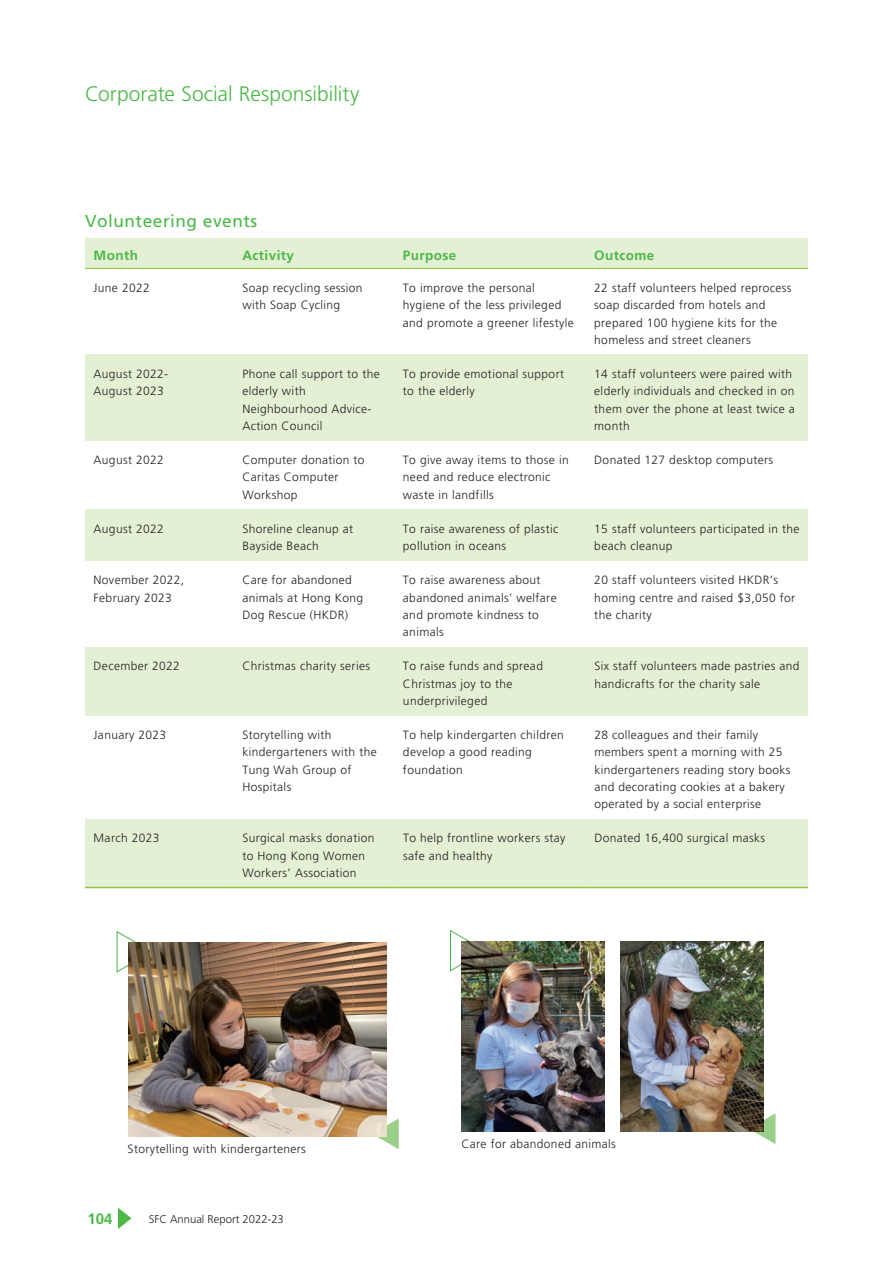
<style>
.page{position:relative;width:893px;height:1263px;background:#fff}
.page>*{position:absolute;margin:0;border:0;box-sizing:border-box;transform-origin:0 0}
.t1{font:300 21px "Frutiger LT Std";color:#4cb848}
.t2{font:17.25px "Frutiger LT Std";letter-spacing:.03em;color:#4cb848}
.t3{font:700 15px "Frutiger LT Std";color:#4cb848}
.t4{font:700 13.5px "Frutiger LT Std";letter-spacing:.03em;color:#4cb848}
.t5{font:300 12px/17.2px "Frutiger LT Std";letter-spacing:.03em;color:#231f20}
.t6{font:300 11.25px "Frutiger LT Std";color:#231f20}
</style>
<div class="page">
<svg style="left:118px;top:1208px;width:14px;height:21px"></svg>
<div style="left:85px;top:238px;width:149px;height:30px;background:#e4f0d4"></div>
<div style="left:234px;top:238px;width:160px;height:30px;background:#e4f0d4"></div>
<div style="left:394px;top:238px;width:192px;height:30px;background:#e4f0d4"></div>
<div style="left:586px;top:238px;width:222px;height:30px;background:#e4f0d4"></div>
<div style="left:85px;top:354px;width:149px;height:86px;background:#e4f0d4"></div>
<div style="left:234px;top:354px;width:160px;height:86px;background:#e4f0d4"></div>
<div style="left:394px;top:354px;width:192px;height:86px;background:#e4f0d4"></div>
<div style="left:586px;top:354px;width:222px;height:86px;background:#e4f0d4"></div>
<div style="left:85px;top:509px;width:149px;height:52px;background:#e4f0d4"></div>
<div style="left:234px;top:509px;width:160px;height:52px;background:#e4f0d4"></div>
<div style="left:394px;top:509px;width:192px;height:52px;background:#e4f0d4"></div>
<div style="left:586px;top:509px;width:222px;height:52px;background:#e4f0d4"></div>
<div style="left:85px;top:647px;width:149px;height:68px;background:#e4f0d4"></div>
<div style="left:234px;top:647px;width:160px;height:68px;background:#e4f0d4"></div>
<div style="left:394px;top:647px;width:192px;height:68px;background:#e4f0d4"></div>
<div style="left:586px;top:647px;width:222px;height:68px;background:#e4f0d4"></div>
<div style="left:85px;top:819px;width:149px;height:68px;background:#e4f0d4"></div>
<div style="left:234px;top:819px;width:160px;height:68px;background:#e4f0d4"></div>
<div style="left:394px;top:819px;width:192px;height:68px;background:#e4f0d4"></div>
<div style="left:586px;top:819px;width:222px;height:68px;background:#e4f0d4"></div>
<hr style="left:85px;top:268px;width:149px;height:1px;background:#8bc63e">
<hr style="left:234px;top:268px;width:160px;height:1px;background:#8bc63e">
<hr style="left:394px;top:268px;width:192px;height:1px;background:#8bc63e">
<hr style="left:586px;top:268px;width:222px;height:1px;background:#8bc63e">
<hr style="left:85px;top:887px;width:149px;height:1px;background:#8bc63e">
<hr style="left:234px;top:887px;width:160px;height:1px;background:#8bc63e">
<hr style="left:394px;top:887px;width:192px;height:1px;background:#8bc63e">
<hr style="left:586px;top:887px;width:222px;height:1px;background:#8bc63e">
<svg style="left:116px;top:931px;width:20px;height:42px"></svg>
<svg style="left:372px;top:1118px;width:27px;height:31px"></svg>
<img style="left:128px;top:942px;width:259px;height:194px">
<svg style="left:450px;top:930px;width:19px;height:42px"></svg>
<svg style="left:749px;top:1114px;width:26px;height:30px"></svg>
<img style="left:461px;top:941px;width:143px;height:190px">
<img style="left:621px;top:941px;width:143px;height:190px">
<h1 class="t1" style="left:85px;top:82px;width:276px">Corporate Social Responsibility</h1>
<p class="t2" style="left:85px;top:211px;width:174px">Volunteering events</p>
<p class="t4" style="left:94px;top:247px;width:46px">Month</p>
<p class="t4" style="left:242px;top:247px;width:53px">Activity</p>
<p class="t4" style="left:403px;top:247px;width:55px">Purpose</p>
<p class="t4" style="left:594px;top:247px;width:62px">Outcome</p>
<p class="t5" style="left:94px;top:279px;width:58px">June 2022</p>
<p class="t5" style="left:242px;top:279px;width:122px">Soap recycling session</p>
<p class="t5" style="left:403px;top:279px;width:133px">To improve the personal</p>
<p class="t5" style="left:594px;top:279px;width:199px">22 staff volunteers helped reprocess</p>
<p class="t5" style="left:242px;top:297px;width:99px">with Soap Cycling</p>
<p class="t5" style="left:403px;top:297px;width:160px">hygiene of the less privileged</p>
<p class="t5" style="left:594px;top:297px;width:173px">soap discarded from hotels and</p>
<p class="t5" style="left:403px;top:314px;width:172px">and promote a greener lifestyle</p>
<p class="t5" style="left:594px;top:314px;width:184px">prepared 100 hygiene kits for the homeless and street cleaners</p>
<p class="t5" style="left:94px;top:365px;width:76px">August 2022-</p>
<p class="t5" style="left:242px;top:365px;width:139px">Phone call support to the</p>
<p class="t5" style="left:403px;top:365px;width:163px">To provide emotional support</p>
<p class="t5" style="left:594px;top:365px;width:199px">14 staff volunteers were paired with</p>
<p class="t5" style="left:94px;top:383px;width:72px">August 2023</p>
<p class="t5" style="left:242px;top:383px;width:65px">elderly with</p>
<p class="t5" style="left:403px;top:383px;width:74px">to the elderly</p>
<p class="t5" style="left:594px;top:383px;width:202px">elderly individuals and checked in on</p>
<p class="t5" style="left:242px;top:400px;width:131px">Neighbourhood Advice-</p>
<p class="t5" style="left:594px;top:400px;width:202px">them over the phone at least twice a</p>
<p class="t5" style="left:242px;top:417px;width:82px">Action Council</p>
<p class="t5" style="left:594px;top:417px;width:37px">month</p>
<p class="t5" style="left:94px;top:451px;width:72px">August 2022</p>
<p class="t5" style="left:242px;top:451px;width:124px">Computer donation to</p>
<p class="t5" style="left:403px;top:451px;width:167px">To give away items to those in</p>
<p class="t5" style="left:594px;top:451px;width:180px">Donated 127 desktop computers</p>
<p class="t5" style="left:242px;top:469px;width:98px">Caritas Computer</p>
<p class="t5" style="left:403px;top:469px;width:149px">need and reduce electronic</p>
<p class="t5" style="left:242px;top:486px;width:57px">Workshop</p>
<p class="t5" style="left:403px;top:486px;width:92px">waste in landfills</p>
<p class="t5" style="left:94px;top:520px;width:72px">August 2022</p>
<p class="t5" style="left:242px;top:520px;width:112px">Shoreline cleanup at</p>
<p class="t5" style="left:403px;top:520px;width:157px">To raise awareness of plastic</p>
<p class="t5" style="left:594px;top:520px;width:207px">15 staff volunteers participated in the</p>
<p class="t5" style="left:242px;top:537px;width:78px">Bayside Beach</p>
<p class="t5" style="left:403px;top:537px;width:105px">pollution in oceans</p>
<p class="t5" style="left:594px;top:537px;width:80px">beach cleanup</p>
<p class="t5" style="left:94px;top:572px;width:92px">November 2022,</p>
<p class="t5" style="left:242px;top:572px;width:111px">Care for abandoned</p>
<p class="t5" style="left:403px;top:572px;width:139px">To raise awareness about</p>
<p class="t5" style="left:594px;top:572px;width:185px">20 staff volunteers visited HKDR’s</p>
<p class="t5" style="left:94px;top:589px;width:80px">February 2023</p>
<p class="t5" style="left:242px;top:589px;width:122px">animals at Hong Kong</p>
<p class="t5" style="left:403px;top:589px;width:155px">abandoned animals’ welfare</p>
<p class="t5" style="left:594px;top:589px;width:202px">homing centre and raised $3,050 for</p>
<p class="t5" style="left:242px;top:606px;width:107px">Dog Rescue (HKDR)</p>
<p class="t5" style="left:403px;top:606px;width:137px">and promote kindness to animals</p>
<p class="t5" style="left:594px;top:606px;width:59px">the charity</p>
<p class="t5" style="left:94px;top:658px;width:88px">December 2022</p>
<p class="t5" style="left:242px;top:658px;width:129px">Christmas charity series</p>
<p class="t5" style="left:403px;top:658px;width:142px">To raise funds and spread</p>
<p class="t5" style="left:594px;top:658px;width:207px">Six staff volunteers made pastries and</p>
<p class="t5" style="left:403px;top:675px;width:111px">Christmas joy to the underprivileged</p>
<p class="t5" style="left:594px;top:675px;width:167px">handicrafts for the charity sale</p>
<p class="t5" style="left:94px;top:726px;width:74px">January 2023</p>
<p class="t5" style="left:242px;top:726px;width:91px">Storytelling with</p>
<p class="t5" style="left:403px;top:726px;width:162px">To help kindergarten children</p>
<p class="t5" style="left:594px;top:726px;width:165px">28 colleagues and their family</p>
<p class="t5" style="left:242px;top:744px;width:136px">kindergarteners with the</p>
<p class="t5" style="left:403px;top:744px;width:130px">develop a good reading</p>
<p class="t5" style="left:594px;top:744px;width:190px">members spent a morning with 25</p>
<p class="t5" style="left:242px;top:761px;width:111px">Tung Wah Group of</p>
<p class="t5" style="left:403px;top:761px;width:61px">foundation</p>
<p class="t5" style="left:594px;top:761px;width:198px">kindergarteners reading story books</p>
<p class="t5" style="left:242px;top:778px;width:50px">Hospitals</p>
<p class="t5" style="left:594px;top:778px;width:192px">and decorating cookies at a bakery operated by a social enterprise</p>
<p class="t5" style="left:94px;top:830px;width:67px">March 2023</p>
<p class="t5" style="left:242px;top:830px;width:133px">Surgical masks donation</p>
<p class="t5" style="left:403px;top:830px;width:164px">To help frontline workers stay</p>
<p class="t5" style="left:594px;top:830px;width:172px">Donated 16,400 surgical masks</p>
<p class="t5" style="left:242px;top:847px;width:124px">to Hong Kong Women<br>Workers’ Association</p>
<p class="t5" style="left:403px;top:847px;width:91px">safe and healthy</p>
<p class="t5" style="left:128px;top:1140px;width:180px">Storytelling with kindergarteners</p>
<p class="t3" style="left:87px;top:1210px;width:27px">104</p>
<p class="t6" style="left:149px;top:1212px;width:137px">SFC Annual Report 2022-23</p>
<p class="t5" style="left:462px;top:1135px;width:156px">Care for abandoned animals</p>
</div>
